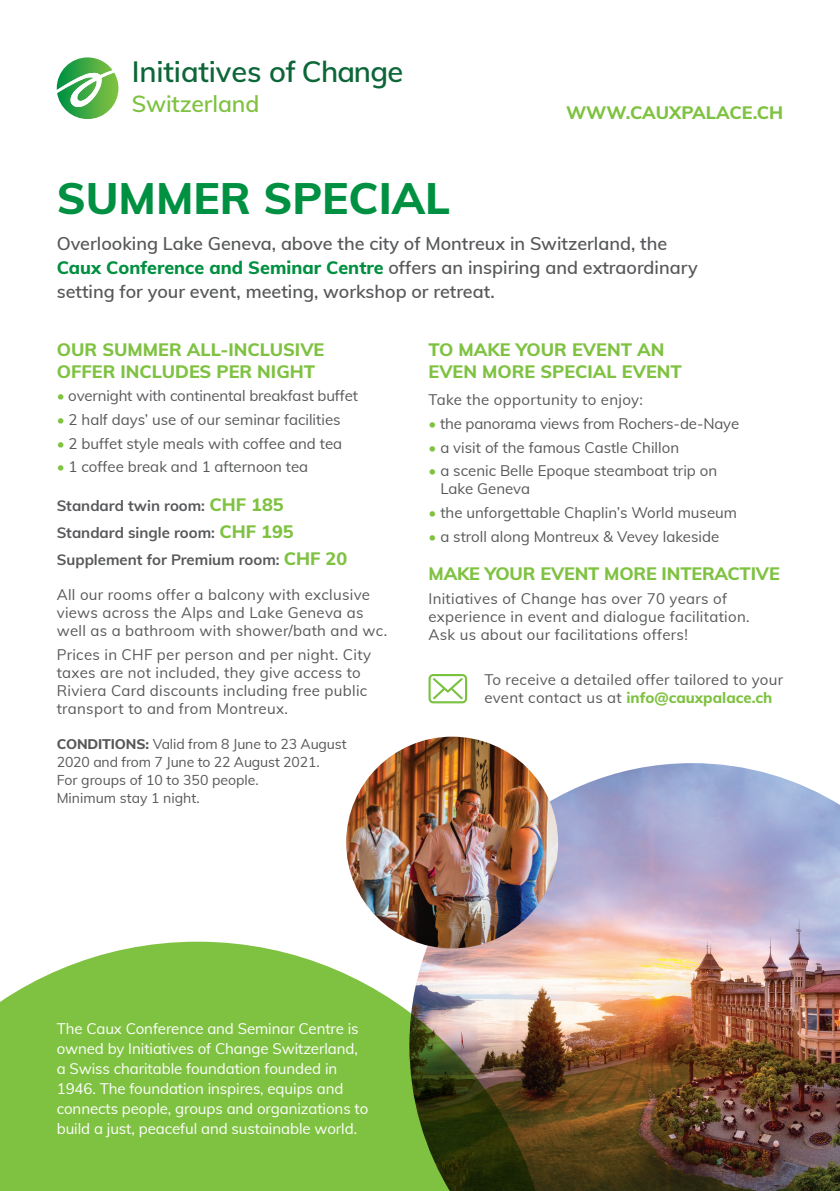
<style>
.page{position:relative;width:840px;height:1191px;background:#fff}
.page>*{position:absolute;margin:0;border:0;box-sizing:border-box;transform-origin:0 0}
.t1{font:800 44px "Muli";color:#009041}
.t2{font:600 29px "Muli";letter-spacing:-.005em;color:#0c6638}
.t3{font:600 23px "Muli";letter-spacing:-.005em;color:#7fc241}
.t4{font:600 18px/24px "Muli";color:#57585a}
.t5{font:800 18px/22px "Muli";color:#7fc241}
.t6{font:15px/18px "Muli";letter-spacing:.015em;color:#57585a}
.t7{font:15px/20px "Muli";letter-spacing:-.005em;color:#fff}
.t8{font:700 15px "Muli";color:#57585a}
.t9{font:15px "Muli";letter-spacing:-.01em;color:#57585a}
.t10{font:14px/18px "Muli";letter-spacing:-.01em;color:#57585a}
.s1{font-weight:800;color:#009041}
.s2{color:#7fc241}
.s3{font-weight:800;font-size:18px;color:#7fc241}
.s4{font-weight:800}
.s5{font-weight:800;color:#7fc241}
</style>
<div class="page">
<svg style="left:57px;top:57px;width:61px;height:62px"></svg>
<img style="left:409px;top:763px;width:430px;height:428px">
<svg style="left:0;top:941px;width:551px;height:250px;background:#86b253"></svg>
<img style="left:346px;top:736px;width:212px;height:212px;border-radius:106px">
<svg style="left:428px;top:674px;width:39px;height:29px"></svg>
<p class="t2" style="left:132px;top:50px;width:273px">Initiatives of Change</p>
<p class="t3" style="left:132px;top:87px;width:129px">Switzerland</p>
<p class="t5" style="left:565px;top:101px;width:218px">WWW.CAUXPALACE.CH</p>
<p class="t1" style="left:57px;top:166px;width:395px">SUMMER SPECIAL</p>
<p class="t4" style="left:57px;top:230px;width:642px">Overlooking Lake Geneva, above the city of Montreux in Switzerland, the<br><span class="s1">Caux Conference and Seminar Centre</span> offers an inspiring and extraordinary setting for your event, meeting, workshop or retreat.</p>
<p class="t5" style="left:57px;top:337px;width:269px">OUR SUMMER ALL-INCLUSIVE<br>OFFER INCLUDES PER NIGHT</p>
<p class="t9" style="left:57px;top:385px;width:302px"><span class="s2">•</span> overnight with continental breakfast buffet</p>
<p class="t6" style="left:57px;top:410px;width:285px"><span class="s2">•</span> 2 half days’ use of our seminar facilities</p>
<p class="t6" style="left:57px;top:433px;width:287px"><span class="s2">•</span> 2 buffet style meals with coffee and tea</p>
<p class="t6" style="left:57px;top:457px;width:253px"><span class="s2">•</span> 1 coffee break and 1 afternoon tea</p>
<p class="t8" style="left:57px;top:494px;width:228px">Standard twin room: <span class="s3">CHF 185</span></p>
<p class="t8" style="left:57px;top:522px;width:238px">Standard single room: <span class="s3">CHF 195</span></p>
<p class="t8" style="left:57px;top:549px;width:292px">Supplement for Premium room: <span class="s3">CHF 20</span></p>
<p class="t6" style="left:57px;top:585px;width:332px">All our rooms offer a balcony with exclusive views across the Alps and Lake Geneva as well as a bathroom with shower/bath and wc.</p>
<p class="t6" style="left:57px;top:645px;width:315px">Prices in CHF per person and per night. City taxes are not included, they give access to Riviera Card discounts including free public transport to and from Montreux.</p>
<p class="t10" style="left:57px;top:734px;width:291px"><span class="s4">CONDITIONS:</span> Valid from 8 June to 23 August<br>2020 and from 7 June to 22 August 2021.</p>
<p class="t10" style="left:57px;top:770px;width:203px">For groups of 10 to 350 people.</p>
<p class="t10" style="left:57px;top:788px;width:144px">Minimum stay 1 night.</p>
<p class="t5" style="left:428px;top:337px;width:255px">TO MAKE YOUR EVENT AN<br>EVEN MORE SPECIAL EVENT</p>
<p class="t6" style="left:428px;top:390px;width:216px">Take the opportunity to enjoy:</p>
<p class="t9" style="left:428px;top:412px;width:312px"><span class="s2">•</span> the panorama views from Rochers-de-Naye</p>
<p class="t6" style="left:428px;top:437px;width:252px"><span class="s2">•</span> a visit of the famous Castle Chillon</p>
<p class="t6" style="left:440px;top:461px;width:278px;text-indent:-12px"><span class="s2">•</span> a scenic Belle Epoque steamboat trip on<br>Lake Geneva</p>
<p class="t6" style="left:428px;top:503px;width:310px"><span class="s2">•</span> the unforgettable Chaplin’s World museum</p>
<p class="t6" style="left:428px;top:526px;width:292px"><span class="s2">•</span> a stroll along Montreux &amp; Vevey lakeside</p>
<p class="t5" style="left:428px;top:562px;width:352px">MAKE YOUR EVENT MORE INTERACTIVE</p>
<p class="t6" style="left:428px;top:589px;width:322px">Initiatives of Change has over 70 years of experience in event and dialogue facilitation.<br>Ask us about our facilitations offers!</p>
<p class="t6" style="left:484px;top:670px;width:300px">To receive a detailed offer tailored to your event contact us at <span class="s5">info@cauxpalace.ch</span></p>
<p class="t7" style="left:57px;top:1018px;width:303px">The Caux Conference and Seminar Centre is owned by Initiatives of Change Switzerland,</p>
<p class="t7" style="left:57px;top:1058px;width:313px">a Swiss charitable foundation founded in 1946. The foundation inspires, equips and connects people, groups and organizations to build a just, peaceful and sustainable world.</p>
</div>
